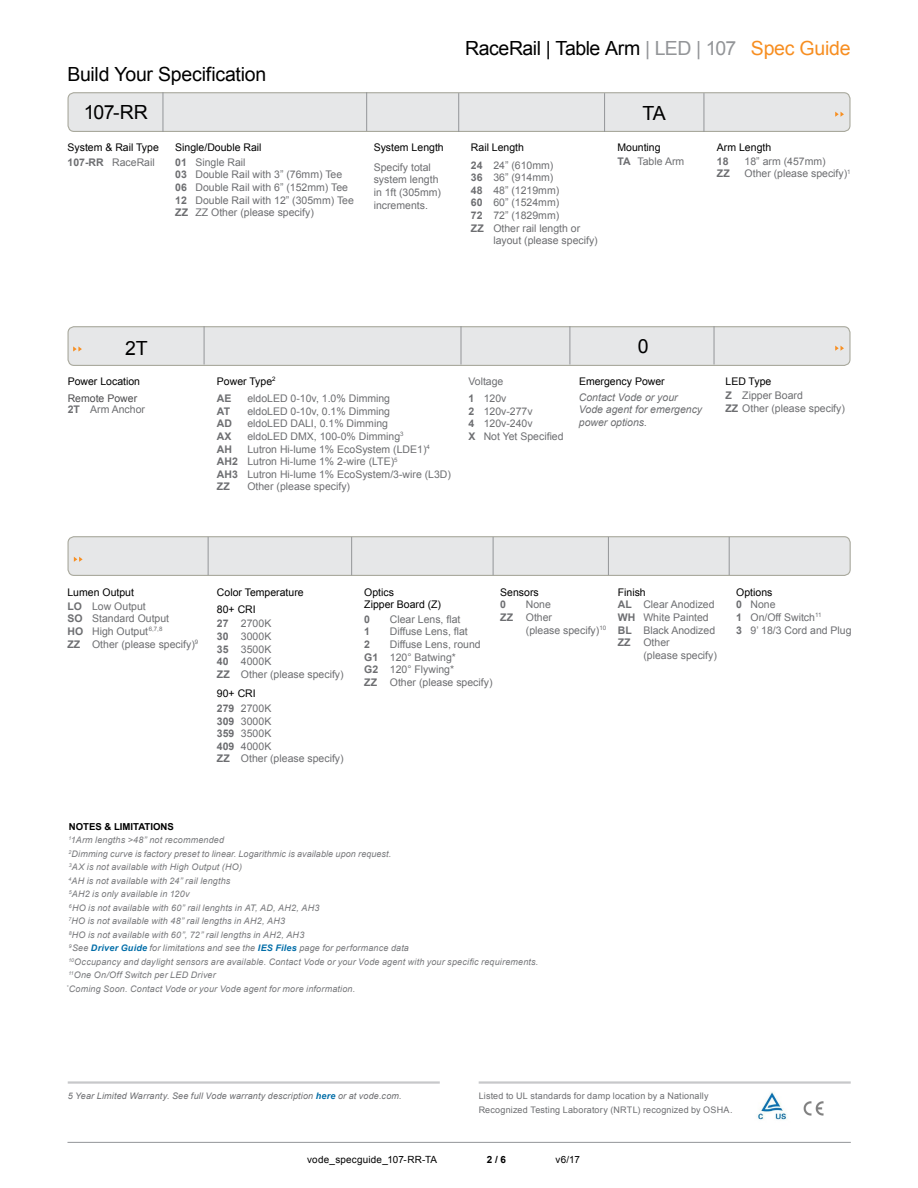
<style>
.page{position:relative;width:918px;height:1188px;background:#fff}
.page>*{position:absolute;margin:0;border:0;box-sizing:border-box;transform-origin:0 0}
.t1{font:19.5px "Arial";letter-spacing:-.015em;color:#000}
.t2{font:10.5px/12.6px "Arial";color:#6d6e71}
.t3{font:10.5px/13.6px "Arial";color:#000}
.t4{font:700 10.5px/12.6px "Arial";color:#6d6e71;text-align:justify}
.t5{font:italic 10.5px/12.6px "Arial";color:#6d6e71}
.t6{font:10.5px "Arial";color:#4d4d4f}
.t7{font:9.9px "Arial";letter-spacing:.015em;color:#000}
.t8{font:700 9.9px "Arial";color:#000}
.t9{font:700 9.6px "Arial";color:#000}
.t10{font:italic 9px/13.5px "Arial";letter-spacing:.02em;color:#77787b}
.t11{font:9px/13.5px "Arial";letter-spacing:.02em;color:#6d6e71}
.t12{font:italic 9px "Arial";letter-spacing:.02em;color:#6d6e71}
.s1{font-weight:700;color:#6d6e71}
.s2{color:#6d6e71}
.s3{color:#939598}
.s4{color:#f78e21}
.s5{font-weight:700}
.s6{font-weight:700;color:#006da8}
.s7{font-weight:700;color:#006da7}
</style>
<div class="page">
<hr style="left:68px;top:1142px;width:783px;height:1px;background:#939598">
<div style="left:68px;top:93px;width:782px;height:38px;background:#e6e7e8;border-radius:6px"></div>
<div style="left:68px;top:92px;width:783px;height:40px;border:1px solid #a9a99d;border-radius:6px"></div>
<div style="left:68px;top:327px;width:782px;height:38px;background:#e6e7e8;border-radius:6px"></div>
<div style="left:68px;top:326px;width:783px;height:40px;border:1px solid #a9a99d;border-radius:6px"></div>
<div style="left:68px;top:537px;width:782px;height:38px;background:#e6e7e8;border-radius:6px"></div>
<div style="left:68px;top:536px;width:783px;height:40px;border:1px solid #a9a99d;border-radius:6px"></div>
<hr style="left:704px;top:93px;width:1px;height:39px;background:#939598">
<hr style="left:604px;top:93px;width:1px;height:39px;background:#939598">
<hr style="left:458px;top:93px;width:1px;height:39px;background:#939598">
<hr style="left:366px;top:92px;width:1px;height:39px;background:#939598">
<hr style="left:163px;top:92px;width:1px;height:40px;background:#939598">
<hr style="left:204px;top:326px;width:1px;height:39px;background:#939598">
<hr style="left:493px;top:537px;width:1px;height:38px;background:#939598">
<hr style="left:351px;top:537px;width:1px;height:38px;background:#939598">
<hr style="left:208px;top:537px;width:1px;height:38px;background:#939598">
<hr style="left:608px;top:537px;width:1px;height:38px;background:#939598">
<hr style="left:714px;top:326px;width:1px;height:39px;background:#939598">
<hr style="left:461px;top:326px;width:1px;height:39px;background:#939598">
<hr style="left:570px;top:326px;width:1px;height:39px;background:#939598">
<hr style="left:729px;top:537px;width:1px;height:38px;background:#939598">
<hr style="left:68px;top:1081px;width:372px;height:3px;background:#c7c8ca">
<hr style="left:479px;top:1081px;width:372px;height:3px;background:#c7c8ca">
<img style="left:803px;top:1101px;width:21px;height:15px">
<img style="left:758px;top:1092px;width:29px;height:28px">
<svg style="left:835px;top:112px;width:9px;height:5px"></svg>
<svg style="left:835px;top:346px;width:9px;height:5px"></svg>
<svg style="left:73px;top:346px;width:9px;height:6px"></svg>
<svg style="left:74px;top:557px;width:9px;height:5px"></svg>
<h1 class="t1" style="left:68px;top:62px;width:200px">Build Your Specification</h1>
<h1 class="t1" style="left:84px;top:100px;width:66px">107-RR</h1>
<p class="t3" style="left:68px;top:140px;width:93px;line-height:14.7px">System &amp; Rail Type<br><span class="s1">107-RR</span> <span class="s2">RaceRail</span></p>
<p class="t3" style="left:374px;top:141px;width:72px">System Length</p>
<p class="t2" style="left:374px;top:161px;width:69px">Specify total system length in 1ft (305mm) increments.</p>
<p class="t3" style="left:175px;top:141px;width:88px">Single/Double Rail</p>
<p class="t4" style="left:175px;top:156px;width:14px">01<br>03<br>06<br>12<br>ZZ</p>
<p class="t2" style="left:195px;top:156px;width:160px">Single Rail<br>Double Rail with 3” (76mm) Tee<br>Double Rail with 6” (152mm) Tee<br>Double Rail with 12” (305mm) Tee<br>ZZ Other (please specify)</p>
<h1 class="t1" style="left:465px;top:35px;width:387px">RaceRail | Table Arm <span class="s3">| LED | 107</span> <span class="s4">Spec Guide</span></h1>
<p class="t3" style="left:471px;top:141px;width:55px">Rail Length</p>
<p class="t4" style="left:471px;top:159px;width:14px">24<br>36<br>48<br>60<br>72<br>ZZ</p>
<p class="t2" style="left:493px;top:159px;width:106px">24” (610mm)<br>36” (914mm)<br>48” (1219mm)<br>60” (1524mm)<br>72” (1829mm)<br>Other rail length or layout (please specify)</p>
<h1 class="t1" style="left:643px;top:100px;width:25px">TA</h1>
<p class="t3" style="left:617px;top:141px;width:68px">Mounting<br><span class="s1">TA</span> <span class="s2">Table Arm</span></p>
<p class="t3" style="left:717px;top:141px;width:56px">Arm Length</p>
<p class="t4" style="left:717px;top:155px;width:14px">18<br>ZZ</p>
<p class="t2" style="left:745px;top:155px;width:108px">18” arm (457mm)<br>Other (please specify)<sup>1</sup></p>
<h1 class="t1" style="left:125px;top:336px;width:24px">2T</h1>
<h1 class="t1" style="left:638px;top:334px;width:12px">0</h1>
<p class="t3" style="left:68px;top:375px;width:74px">Power Location</p>
<p class="t2" style="left:68px;top:403px;width:79px"><span class="s5">2T</span> Arm Anchor</p>
<p class="t6" style="left:68px;top:391px;width:71px">Remote Power</p>
<p class="t3" style="left:217px;top:373px;width:60px;line-height:17.2px">Power Type<sup>2<br></sup><span class="s1">AE</span></p>
<p class="t4" style="left:217px;top:405px;width:22px;text-align:left">AT<br>AD<br>AX<br>AH<br>AH2<br>AH3<br>ZZ</p>
<p class="t2" style="left:247px;top:392px;width:205px">eldoLED 0-10v, 1.0% Dimming<br>eldoLED 0-10v, 0.1% Dimming<br>eldoLED DALI, 0.1% Dimming<br>eldoLED DMX, 100-0% Dimming<sup>3<br></sup>Lutron Hi-lume 1% EcoSystem (LDE1)<sup>4<br></sup>Lutron Hi-lume 1% 2-wire (LTE)<sup>5<br></sup>Lutron Hi-lume 1% EcoSystem/3-wire (L3D)<br>Other (please specify)</p>
<p class="t2" style="left:468px;top:375px;width:37px">Voltage</p>
<p class="t4" style="left:468px;top:392px;width:9px">1<br>2<br>4<br>X</p>
<p class="t2" style="left:484px;top:392px;width:81px">120v<br>120v-277v<br>120v-240v<br>Not Yet Specified</p>
<p class="t3" style="left:579px;top:375px;width:87px">Emergency Power</p>
<p class="t5" style="left:579px;top:391px;width:125px">Contact Vode or your<br>Vode agent for emergency power options.</p>
<p class="t3" style="left:725px;top:375px;width:47px">LED Type</p>
<p class="t2" style="left:725px;top:389px;width:121px"><span class="s5">Z<br>ZZ</span> Other (please specify)</p>
<p class="t2" style="left:742px;top:389px;width:62px">Zipper Board</p>
<p class="t3" style="left:67px;top:585px;width:68px">Lumen Output</p>
<p class="t4" style="left:67px;top:600px;width:17px">LO SO HO ZZ</p>
<p class="t2" style="left:92px;top:600px;width:108px">Low Output<br>Standard Output<br>High Output<sup>6,7,8<br></sup>Other (please specify)<sup>9</sup></p>
<p class="t3" style="left:217px;top:585px;width:88px">Color Temperature</p>
<p class="t4" style="left:217px;top:618px;width:14px">27<br>30<br>35<br>40<br>ZZ</p>
<p class="t2" style="left:241px;top:618px;width:104px">2700K<br>3000K<br>3500K<br>4000K<br>Other (please specify)</p>
<p class="t3" style="left:217px;top:687px;width:40px">90+ CRI</p>
<p class="t3" style="left:217px;top:602px;width:40px">80+ CRI</p>
<p class="t4" style="left:217px;top:702px;width:19px">279<br>309<br>359<br>409<br>ZZ</p>
<p class="t2" style="left:241px;top:702px;width:104px">2700K<br>3000K<br>3500K<br>4000K<br>Other (please specify)</p>
<p class="t3" style="left:364px;top:585px;width:31px">Optics</p>
<p class="t3" style="left:364px;top:597px;width:78px">Zipper Board (Z)</p>
<p class="t4" style="left:364px;top:613px;width:16px;text-align:left">0<br>1<br>2<br>G1<br>G2<br>ZZ</p>
<p class="t2" style="left:390px;top:613px;width:104px">Clear Lens, flat<br>Diffuse Lens, flat<br>Diffuse Lens, round<br>120° Batwing*<br>120° Flywing*<br>Other (please specify)</p>
<p class="t3" style="left:500px;top:585px;width:40px">Sensors</p>
<p class="t2" style="left:526px;top:599px;width:82px">None<br>Other<br>(please specify)<sup>10</sup></p>
<p class="t4" style="left:500px;top:599px;width:14px">0<br>ZZ</p>
<p class="t3" style="left:618px;top:585px;width:30px">Finish</p>
<p class="t4" style="left:618px;top:599px;width:19px;text-align:left">AL<br>WH<br>BL<br>ZZ</p>
<p class="t2" style="left:643px;top:599px;width:75px">Clear Anodized<br>White Painted<br>Black Anodized<br>Other<br>(please specify)</p>
<p class="t3" style="left:736px;top:585px;width:38px">Options</p>
<p class="t4" style="left:736px;top:599px;width:7px">0<br>1<br>3</p>
<p class="t2" style="left:751px;top:599px;width:103px">None<br>On/Off Switch<sup>11<br></sup>9’ 18/3 Cord and Plug</p>
<p class="t9" style="left:69px;top:820px;width:107px">NOTES &amp; LIMITATIONS</p>
<p class="t10" style="left:67px;top:834px;width:473px"><sup>1</sup>1Arm lengths &gt;48” not recommended<br><sup>2</sup>Dimming curve is factory preset to linear. Logarithmic is available upon request.<br><sup>3</sup>AX is not available with High Output (HO)<br><sup>4</sup>AH is not available with 24” rail lengths<br><sup>5</sup>AH2 is only available in 120v<br><sup>6</sup>HO is not available with 60” rail lenghts in AT, AD, AH2, AH3<br><sup>7</sup>HO is not available with 48” rail lengths in AH2, AH3<br><sup>8</sup>HO is not available with 60”, 72” rail lengths in AH2, AH3<br><sup>9</sup>See <span class="s6">Driver Guide</span> for limitations and see the <span class="s6">IES Files</span> page for performance data<br><sup>10</sup>Occupancy and daylight sensors are available. Contact Vode or your Vode agent with your specific requirements.<br><sup>11</sup>One On/Off Switch per LED Driver<br><sup>*</sup>Coming Soon. Contact Vode or your Vode agent for more information.</p>
<p class="t12" style="left:68px;top:1090px;width:336px">5 Year Limited Warranty. See full Vode warranty description <span class="s7">here</span> or at vode.com.</p>
<p class="t11" style="left:479px;top:1089px;width:255px">Listed to UL standards for damp location by a Nationally<br>Recognized Testing Laboratory (NRTL) recognized by OSHA.</p>
<p class="t7" style="left:307px;top:1153px;width:131px">vode_specguide_107-RR-TA</p>
<p class="t8" style="left:487px;top:1153px;width:21px">2 / 6</p>
<p class="t7" style="left:556px;top:1153px;width:26px">v6/17</p>
</div>
